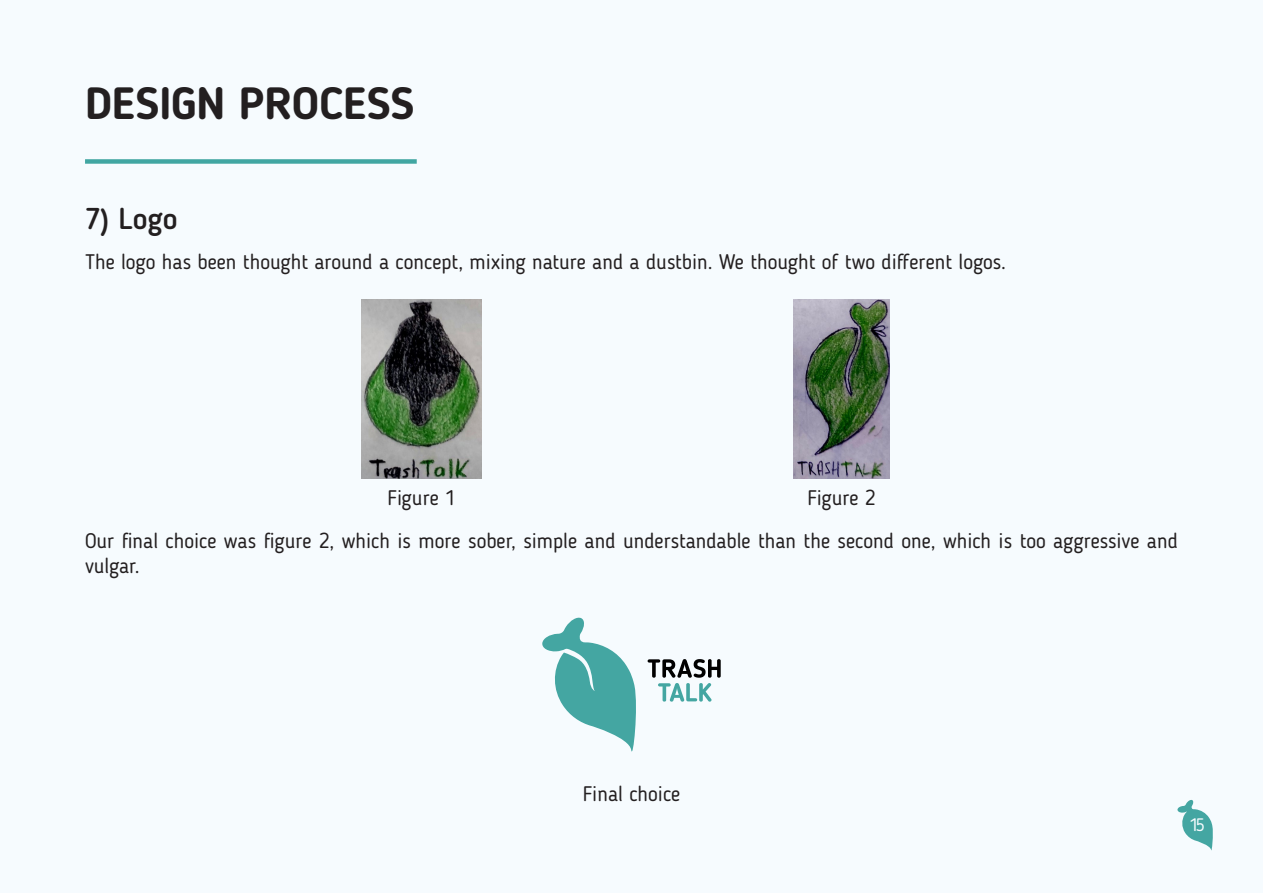
<style>
.page{position:relative;width:1263px;height:893px;background:#f6fbfe}
.page>*{position:absolute;margin:0;border:0;box-sizing:border-box;transform-origin:0 0}
.t1{font:700 45px "Blogger Sans";color:#231f20}
.t2{font:500 30px "Blogger Sans";color:#231f20}
.t3{font:21px/25.2px "Blogger Sans";color:#231f20}
.t4{font:18px "Blogger Sans";color:#f6fbfe}
</style>
<div class="page">
<svg style="left:1177px;top:800px;width:36px;height:50px"></svg>
<div style="left:85px;top:159px;width:332px;height:5px;background:#41a6a2"></div>
<img style="left:361px;top:300px;width:121px;height:178px">
<svg style="left:542px;top:617px;width:94px;height:135px"></svg>
<svg style="left:647px;top:659px;width:74px;height:43px"></svg>
<img style="left:794px;top:300px;width:95px;height:178px">
<p class="t1" style="left:85px;top:76px;width:331px">DESIGN PROCESS</p>
<p class="t2" style="left:85px;top:201px;width:94px">7) Logo</p>
<p class="t3" style="left:85px;top:249px;width:922px">The logo has been thought around a concept, mixing nature and a dustbin. We thought of two different logos.</p>
<p class="t3" style="left:387px;top:485px;width:70px">Figure 1</p>
<p class="t3" style="left:807px;top:485px;width:70px">Figure 2</p>
<p class="t3" style="left:85px;top:528px;width:1094px">Our final choice was figure 2, which is more sober, simple and understandable than the second one, which is too aggressive and vulgar.</p>
<p class="t3" style="left:583px;top:780px;width:99px">Final choice</p>
<p class="t4" style="left:1189px;top:814px;width:17px">15</p>
</div>
